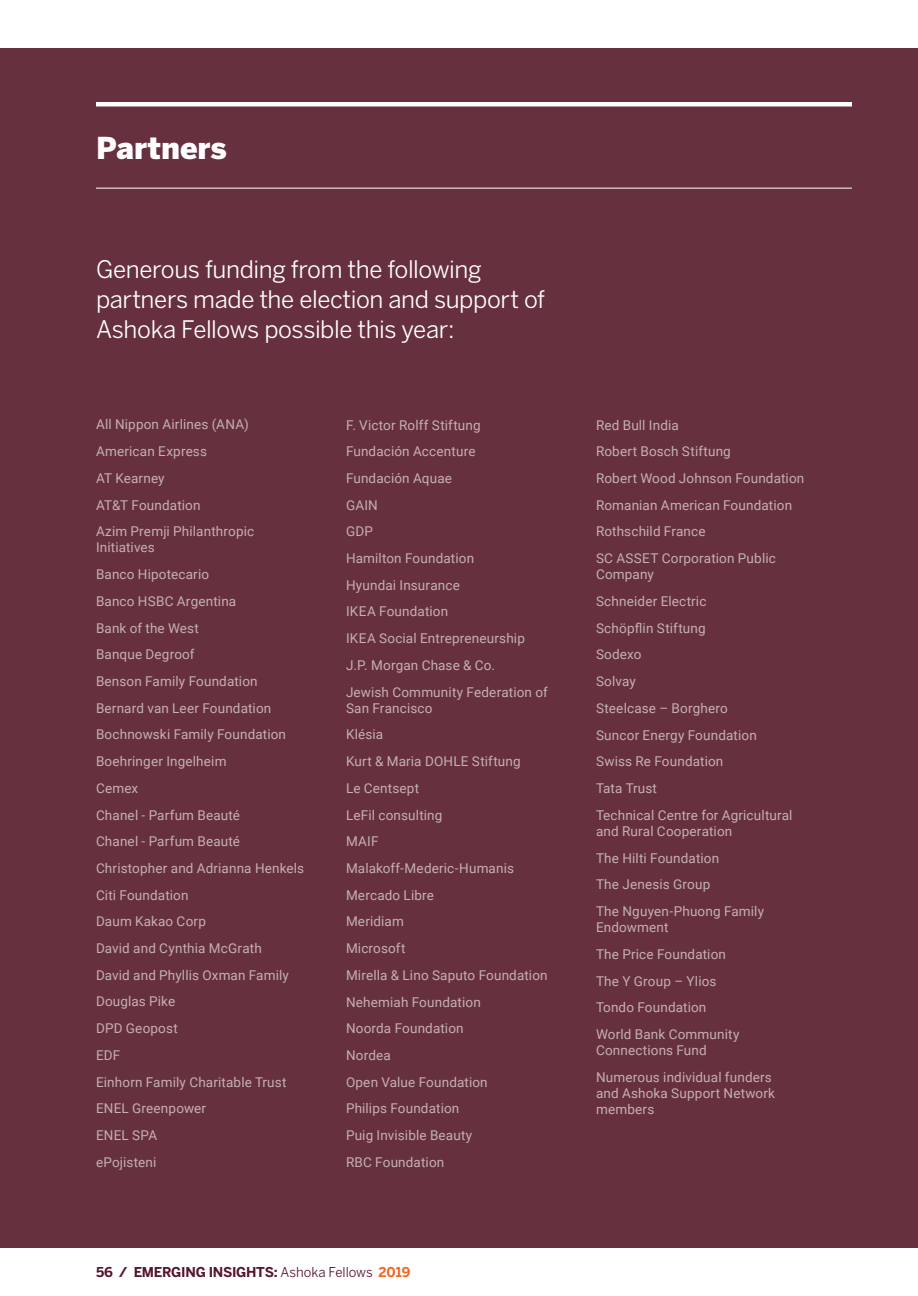
<style>
.page{position:relative;width:918px;height:1296px;background:#fff}
.page>*{position:absolute;margin:0;border:0;box-sizing:border-box;transform-origin:0 0}
.t1{font:900 30px "Benton Sans";color:#fff}
.t2{font:24px/30px "Benton Sans";letter-spacing:-.015em;color:#fff}
.t3{font:13.5px/26.7px "Roboto";letter-spacing:.01em;color:#c5b0b2}
.t4{font:700 13.5px "Benton Sans";letter-spacing:-.02em;color:#56142d}
.s1{font-weight:400}
.s2{color:#f36621}
</style>
<div class="page">
<div style="left:0;top:48px;width:918px;height:1200px;background:#66303f"></div>
<hr style="left:96px;top:102px;width:756px;height:4px;background:#fff">
<hr style="left:96px;top:188px;width:756px;height:1px;background:#fff">
<h1 class="t1" style="left:96px;top:131px;width:132px">Partners</h1>
<h2 class="t2" style="left:96px;top:254px;width:451px">Generous funding from the following partners made the election and support of<br>Ashoka Fellows possible this year:</h2>
<p class="t3" style="left:96px;top:411px;width:160px">All Nippon Airlines (ANA)<br>American Express<br>AT Kearney<br>AT&amp;T Foundation<br>Azim Premji Philanthropic</p>
<p class="t3" style="left:96px;top:534px;width:210px">Initiatives<br>Banco Hipotecario<br>Banco HSBC Argentina<br>Bank of the West<br>Banque Degroof<br>Benson Family Foundation<br>Bernard van Leer Foundation<br>Bochnowski Family Foundation<br>Boehringer Ingelheim<br>Cemex<br>Chanel - Parfum Beauté<br>Chanel - Parfum Beauté<br>Christopher and Adrianna Henkels<br>Citi Foundation<br>Daum Kakao Corp<br>David and Cynthia McGrath<br>David and Phyllis Oxman Family<br>Douglas Pike<br>DPD Geopost<br>EDF<br>Einhorn Family Charitable Trust<br>ENEL Greenpower<br>ENEL SPA<br>ePojisteni</p>
<p class="t3" style="left:346px;top:411px;width:203px">F. Victor Rolff Stiftung<br>Fundación Accenture<br>Fundación Aquae<br>GAIN<br>GDP<br>Hamilton Foundation<br>Hyundai Insurance<br>IKEA Foundation<br>IKEA Social Entrepreneurship<br>J.P. Morgan Chase &amp; Co.<br>Jewish Community Federation of</p>
<p class="t3" style="left:346px;top:694px;width:203px">San Francisco<br>Klésia<br>Kurt &amp; Maria DOHLE Stiftung<br>Le Centsept<br>LeFil consulting<br>MAIF<br>Malakoff-Mederic-Humanis<br>Mercado Libre<br>Meridiam<br>Microsoft<br>Mirella &amp; Lino Saputo Foundation<br>Nehemiah Foundation<br>Noorda Foundation<br>Nordea<br>Open Value Foundation<br>Philips Foundation<br>Puig Invisible Beauty<br>RBC Foundation</p>
<p class="t4" style="left:96px;top:1264px;width:316px">56 / EMERGING INSIGHTS: <span class="s1">Ashoka Fellows</span> <span class="s2">2019</span></p>
<p class="t3" style="left:596px;top:411px;width:210px">Red Bull India<br>Robert Bosch Stiftung<br>Robert Wood Johnson Foundation<br>Romanian American Foundation<br>Rothschild France<br>SC ASSET Corporation Public</p>
<p class="t3" style="left:596px;top:561px;width:198px">Company<br>Schneider Electric<br>Schöpflin Stiftung<br>Sodexo<br>Solvay<br>Steelcase – Borghero<br>Suncor Energy Foundation<br>Swiss Re Foundation<br>Tata Trust<br>Technical Centre for Agricultural</p>
<p class="t3" style="left:596px;top:817px;width:170px">and Rural Cooperation<br>The Hilti Foundation<br>The Jenesis Group<br>The Nguyen-Phuong Family</p>
<p class="t3" style="left:596px;top:914px;width:145px">Endowment<br>The Price Foundation<br>The Y Group – Ylios<br>Tondo Foundation<br>World Bank Community</p>
<p class="t3" style="left:596px;top:1037px;width:177px">Connections Fund<br>Numerous individual funders</p>
<p class="t3" style="left:596px;top:1085px;width:181px;line-height:16.2px">and Ashoka Support Network members</p>
</div>
